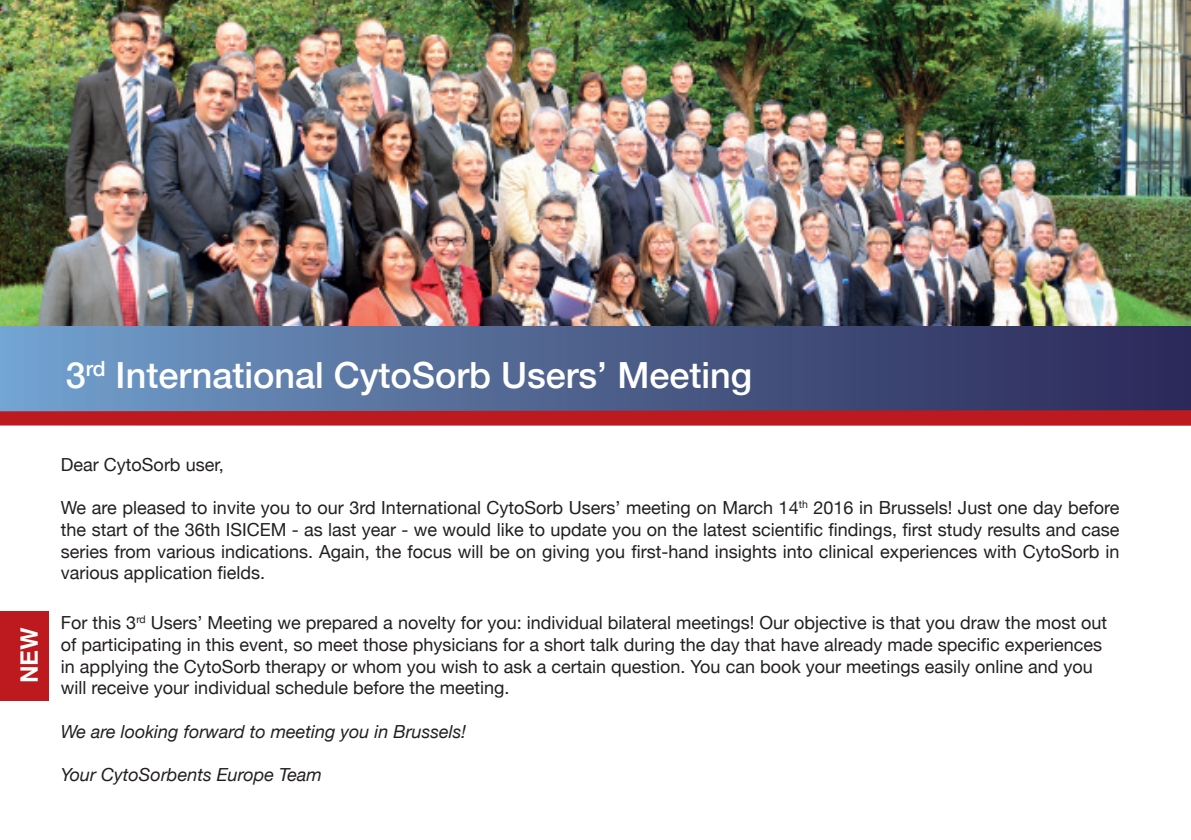
<style>
.page{position:relative;width:1191px;height:840px;background:#fff}
.page>*{position:absolute;margin:0;border:0;box-sizing:border-box;transform-origin:0 0}
.t1{font:500 36px "Helvetica Neue";color:#fff}
.t2{font:700 24px "Helvetica";color:#fff}
.t3{font:18px/21.6px "Helvetica Neue";color:#231f20;text-align:justify}
.t4{font:italic 18px "Helvetica Neue";color:#231f20}
</style>
<div class="page">
<img style="left:0;top:0;width:1191px;height:326px">
<div style="left:0;top:326px;width:1191px;height:85px;background:linear-gradient(to right,#729fcb,#2a2553)"></div>
<svg style="left:0;top:410px;width:1191px;height:15px;background:#b71e25"></svg>
<div style="left:0;top:611px;width:48px;height:89px;background:#bd1a1f"></div>
<h1 class="t1" style="left:66px;top:346px;width:688px">3<sup>rd</sup> International CytoSorb Users’ Meeting</h1>
<h2 class="t2" style="left:10px;top:683px;width:57px;rotate:-90deg">NEW</h2>
<p class="t3" style="left:61px;top:455px;width:164px">Dear CytoSorb user,</p>
<p class="t3" style="left:61px;top:498px;width:1060px">We are pleased to invite you to our 3rd International CytoSorb Users’ meeting on March 14<sup>th</sup> 2016 in Brussels! Just one day before the start of the 36th ISICEM - as last year - we would like to update you on the latest scientific findings, first study results and case series from various indications. Again, the focus will be on giving you first-hand insights into clinical experiences with CytoSorb in various application fields.</p>
<p class="t3" style="left:61px;top:613px;width:1047px;text-align:left">For this 3<sup>rd</sup> Users’ Meeting we prepared a novelty for you: individual bilateral meetings! Our objective is that you draw the most out of participating in this event, so meet those physicians for a short talk during the day that have already made specific experiences in applying the CytoSorb therapy or whom you wish to ask a certain question. You can book your meetings easily online and you will receive your individual schedule before the meeting.</p>
<p class="t4" style="left:61px;top:717px;width:406px">We are looking forward to meeting you in Brussels!</p>
<p class="t4" style="left:61px;top:760px;width:262px">Your CytoSorbents Europe Team</p>
</div>
